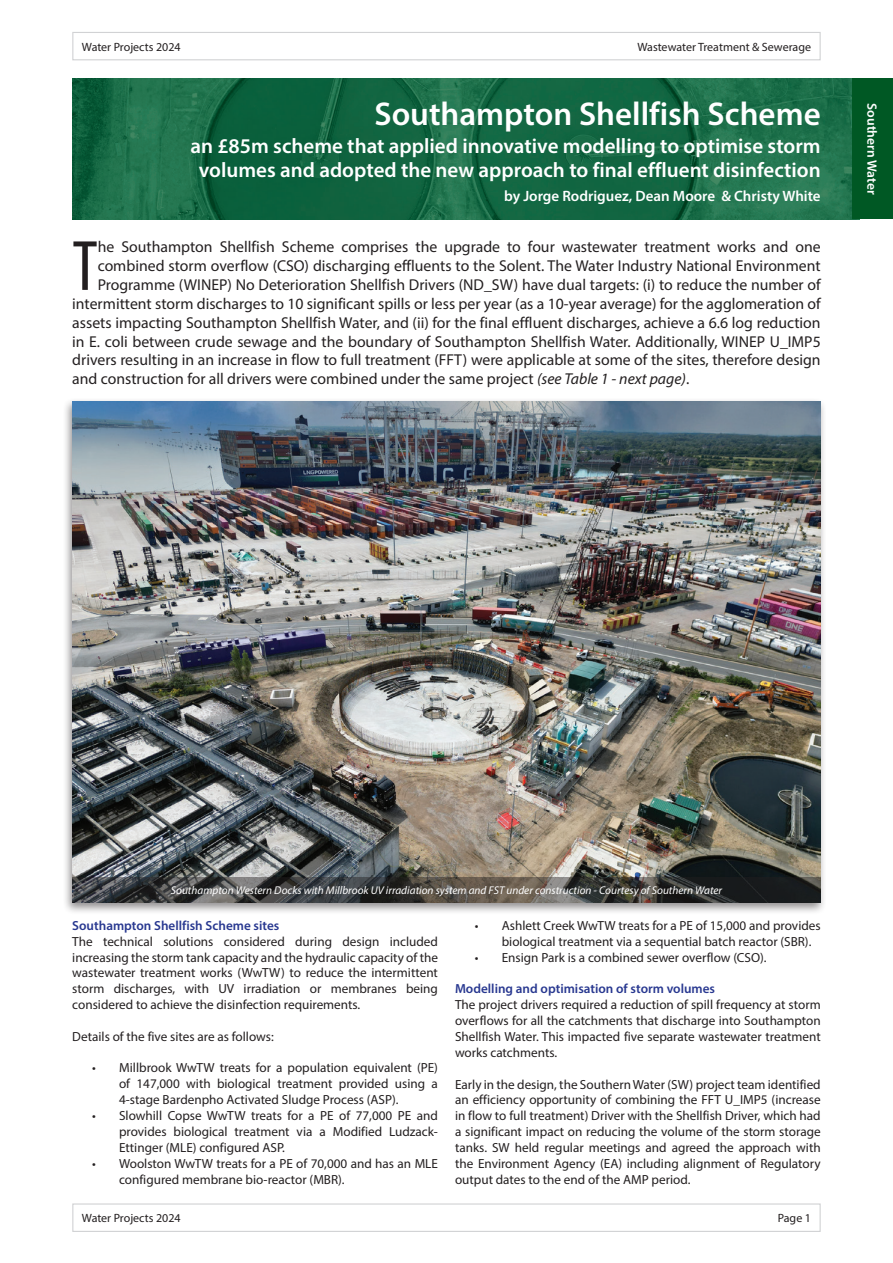
<style>
.page{position:relative;width:893px;height:1263px;background:#fff}
.page>*{position:absolute;margin:0;border:0;box-sizing:border-box;transform-origin:0 0}
.Intro{font:condensed 71.85px "Myriad Pro";color:#231f20}
.t1{font:600 33px "Myriad Pro";color:#fff}
.Sub-title{font:600 21px/24px "Myriad Pro";color:#fff;text-align:center}
.Intro-2{font:15.75px "Myriad Pro";color:#231f20}
.By_line{font:600 15px "Myriad Pro";color:#fff}
.t2{font:600 13.5px "Myriad Pro";color:#fff}
.Body_text{font:13.2px/15.9px "Myriad Pro";color:#231f20;text-align:justify}
.Sub-heads{font:600 13.2px "Myriad Pro";color:#283890}
.Header___Footer{font:12px "Myriad Pro";color:#231f20}
.t3{font:italic 11.25px "Myriad Pro";color:#fff}
.s1{font-style:italic}
</style>
<div class="page">
<div style="left:62px;top:397px;width:765px;height:518px;background:#231f20;opacity:.5"></div>
<img style="left:72px;top:402px;width:749px;height:475px">
<div style="left:72px;top:32px;width:749px;height:28px;border:1px solid #d1d2d4"></div>
<img style="left:72px;top:79px;width:780px;height:140px">
<svg style="left:72px;top:877px;width:749px;height:26px"></svg>
<div style="left:72px;top:1203px;width:749px;height:29px;border:1px solid #d1d2d4"></div>
<div style="left:852px;top:79px;width:41px;height:140px;background:#005824"></div>
<p class="Header___Footer" style="left:82px;top:39px;width:100px">Water Projects 2024</p>
<p class="Header___Footer" style="left:637px;top:39px;width:175px">Wastewater Treatment &amp; Sewerage</p>
<p class="t1" style="left:374px;top:93px;width:448px">Southampton Shellfish Scheme</p>
<p class="Sub-title" style="left:190px;top:134px;width:632px">an £85m scheme that applied innovative modelling to optimise storm volumes and adopted the new approach to final effluent disinfection</p>
<p class="By_line" style="left:504px;top:187px;width:318px">by Jorge Rodriguez, Dean Moore &amp; Christy White</p>
<p class="Intro" style="left:72px;top:223px;width:27px">T</p>
<p class="Intro-2" style="left:98px;top:237px;width:724px">he Southampton Shellfish Scheme comprises the upgrade to four wastewater treatment works and one</p>
<p class="Intro-2" style="left:98px;top:256px;width:724px">combined storm overflow (CSO) discharging effluents to the Solent. The Water Industry National Environment</p>
<p class="Intro-2" style="left:98px;top:275px;width:724px">Programme (WINEP) No Deterioration Shellfish Drivers (ND_SW) have dual targets: (i) to reduce the number of</p>
<p class="Intro-2" style="left:72px;top:294px;width:750px">intermittent storm discharges to 10 significant spills or less per year (as a 10-year average) for the agglomeration of</p>
<p class="Intro-2" style="left:72px;top:313px;width:750px">assets impacting Southampton Shellfish Water, and (ii) for the final effluent discharges, achieve a 6.6 log reduction</p>
<p class="Intro-2" style="left:72px;top:332px;width:750px">in E. coli between crude sewage and the boundary of Southampton Shellfish Water. Additionally, WINEP U_IMP5</p>
<p class="Intro-2" style="left:72px;top:350px;width:750px">drivers resulting in an increase in flow to full treatment (FFT) were applicable at some of the sites, therefore design</p>
<p class="Intro-2" style="left:72px;top:369px;width:618px">and construction for all drivers were combined under the same project <span class="s1">(see Table 1 - next page)</span>.</p>
<p class="t2" style="left:881px;top:103px;width:93px;rotate:90deg">Southern Water</p>
<p class="t3" style="left:171px;top:884px;width:553px">Southampton Western Docks with Millbrook UV irradiation system and FST under construction - Courtesy of Southern Water</p>
<p class="Body_text" style="left:502px;top:917px;width:320px;text-indent:-27px">• Ashlett Creek WwTW treats for a PE of 15,000 and provides biological treatment via a sequential batch reactor (SBR).</p>
<p class="Body_text" style="left:475px;top:949px;width:293px">• Ensign Park is a combined sewer overflow (CSO).</p>
<p class="Sub-heads" style="left:455px;top:980px;width:262px">Modelling and optimisation of storm volumes</p>
<p class="Body_text" style="left:455px;top:996px;width:367px">The project drivers required a reduction of spill frequency at storm overflows for all the catchments that discharge into Southampton Shellfish Water. This impacted five separate wastewater treatment works catchments.</p>
<p class="Body_text" style="left:455px;top:1076px;width:367px">Early in the design, the Southern Water (SW) project team identified an efficiency opportunity of combining the FFT U_IMP5 (increase in flow to full treatment) Driver with the Shellfish Driver, which had a significant impact on reducing the volume of the storm storage tanks. SW held regular meetings and agreed the approach with the Environment Agency (EA) including alignment of Regulatory output dates to the end of the AMP period.</p>
<p class="Header___Footer" style="left:82px;top:1211px;width:100px">Water Projects 2024</p>
<p class="Header___Footer" style="left:778px;top:1211px;width:35px">Page 1</p>
<p class="Sub-heads" style="left:72px;top:917px;width:209px">Southampton Shellfish Scheme sites</p>
<p class="Body_text" style="left:72px;top:933px;width:367px">The technical solutions considered during design included increasing the storm tank capacity and the hydraulic capacity of the wastewater treatment works (WwTW) to reduce the intermittent storm discharges, with UV irradiation or membranes being considered to achieve the disinfection requirements.</p>
<p class="Body_text" style="left:72px;top:1028px;width:203px">Details of the five sites are as follows:</p>
<p class="Body_text" style="left:119px;top:1060px;width:320px;text-indent:-27px">• Millbrook WwTW treats for a population equivalent (PE) of 147,000 with biological treatment provided using a 4-stage Bardenpho Activated Sludge Process (ASP).</p>
<p class="Body_text" style="left:119px;top:1107px;width:320px;text-indent:-27px">• Slowhill Copse WwTW treats for a PE of 77,000 PE and provides biological treatment via a Modified Ludzack-Ettinger (MLE) configured ASP.</p>
<p class="Body_text" style="left:119px;top:1155px;width:320px;text-indent:-27px">• Woolston WwTW treats for a PE of 70,000 and has an MLE configured membrane bio-reactor (MBR).</p>
</div>
